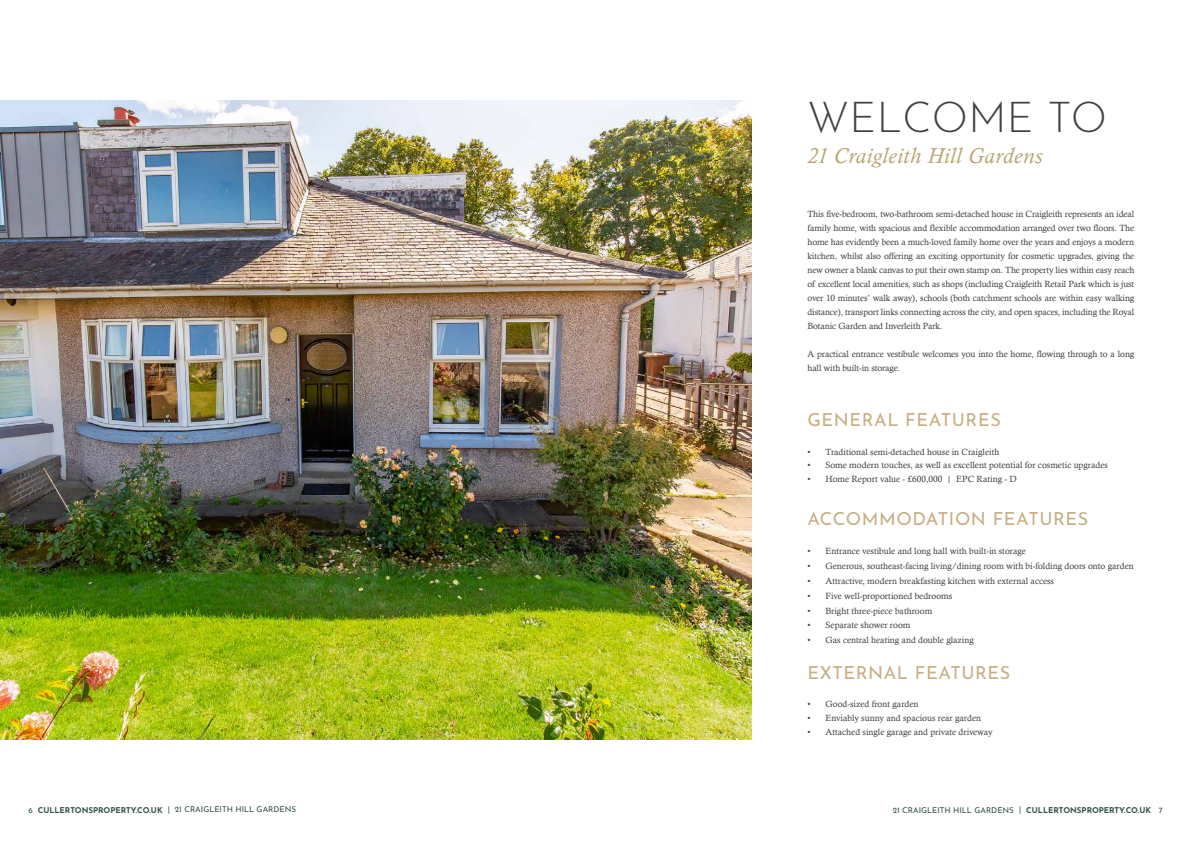
<style>
.page{position:relative;width:1191px;height:842px;background:#fff}
.page>*{position:absolute;margin:0;border:0;box-sizing:border-box;transform-origin:0 0}
.t1{font:300 42px "Josefin Sans";letter-spacing:.01em;color:#414042}
.Features{font:italic 22px "Calisto";letter-spacing:.02em;color:#b9a674}
.Features-2{font:18px "Josefin Sans";letter-spacing:.03em;color:#c6af82}
.t2{font:9px/14px "Calisto";color:#414042;text-align:justify}
.t3{font:8px "Josefin Sans";color:#315243}
.s1{font-weight:700}
</style>
<div class="page">
<img style="left:0;top:101px;width:751px;height:638px">
<p class="t1" style="left:807px;top:85px;width:301px">WELCOME TO</p>
<p class="Features" style="left:807px;top:142px;width:236px">21 Craigleith Hill Gardens</p>
<p class="t2" style="left:807px;top:206px;width:328px">This five-bedroom, two-bathroom semi-detached house in Craigleith represents an ideal family home, with spacious and flexible accommodation arranged over two floors. The home has evidently been a much-loved family home over the years and enjoys a modern kitchen, whilst also offering an exciting opportunity for cosmetic upgrades, giving the new owner a blank canvas to put their own stamp on. The property lies within easy reach of excellent local amenities, such as shops (including Craigleith Retail Park which is just over 10 minutes’ walk away), schools (both catchment schools are within easy walking distance), transport links connecting across the city, and open spaces, including the Royal Botanic Garden and Inverleith Park.</p>
<p class="t2" style="left:807px;top:346px;width:328px">A practical entrance vestibule welcomes you into the home, flowing through to a long hall with built-in storage.</p>
<p class="Features-2" style="left:807px;top:405px;width:195px">GENERAL FEATURES</p>
<p class="t2" style="left:807px;top:444px;width:193px">• Traditional semi-detached house in Craigleith</p>
<p class="t2" style="left:807px;top:458px;width:302px">• Some modern touches, as well as excellent potential for cosmetic upgrades</p>
<p class="t2" style="left:807px;top:472px;width:211px">• Home Report value - £600,000 | EPC Rating - D</p>
<p class="Features-2" style="left:807px;top:504px;width:282px">ACCOMMODATION FEATURES</p>
<p class="t2" style="left:807px;top:544px;width:220px">• Entrance vestibule and long hall with built-in storage</p>
<p class="t2" style="left:807px;top:559px;width:328px">• Generous, southeast-facing living/dining room with bi-folding doors onto garden</p>
<p class="t2" style="left:807px;top:574px;width:248px">• Attractive, modern breakfasting kitchen with external access</p>
<p class="t2" style="left:807px;top:589px;width:146px">• Five well-proportioned bedrooms</p>
<p class="t2" style="left:807px;top:603px;width:126px">• Bright three-piece bathroom</p>
<p class="t2" style="left:807px;top:618px;width:105px">• Separate shower room</p>
<p class="t2" style="left:807px;top:633px;width:168px">• Gas central heating and double glazing</p>
<p class="Features-2" style="left:807px;top:658px;width:204px">EXTERNAL FEATURES</p>
<p class="t2" style="left:807px;top:697px;width:113px">• Good-sized front garden</p>
<p class="t2" style="left:807px;top:711px;width:175px">• Enviably sunny and spacious rear garden</p>
<p class="t2" style="left:807px;top:724px;width:187px">• Attached single garage and private driveway</p>
<p class="t3" style="left:28px;top:802px;width:269px">6 <span class="s1">CULLERTONSPROPERTY.CO.UK</span> | 21 CRAIGLEITH HILL GARDENS</p>
<p class="t3" style="left:892px;top:803px;width:271px">21 CRAIGLEITH HILL GARDENS | <span class="s1">CULLERTONSPROPERTY.CO.UK</span> 7</p>
</div>
